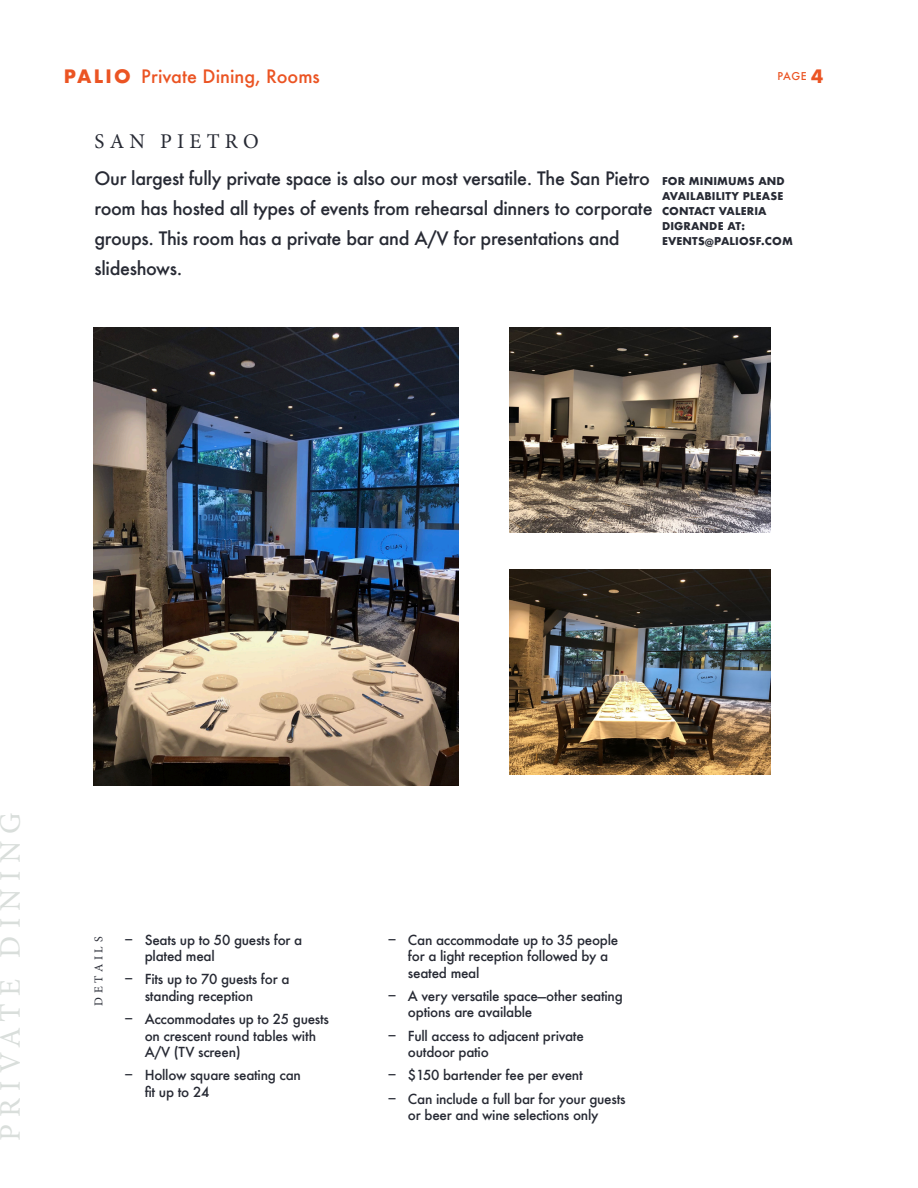
<style>
.page{position:relative;width:918px;height:1188px;background:#fff}
.page>*{position:absolute;margin:0;border:0;box-sizing:border-box;transform-origin:0 0}
.t1{font:30px "Minion Pro";letter-spacing:.245em;color:#d9dedb}
.H1_-_Course_titles{font:21px "Minion Pro";letter-spacing:.25em;color:#272a34}
.Intros__body__big{font:500 18px/30px "Futura";letter-spacing:-.02em;color:#272a34}
.t2{font:500 18px "Futura";color:#eb5423}
.t3{font:500 13.5px/16.5px "Futura";letter-spacing:-.02em;color:#272a34}
.H3_-_Vertical_type{font:12px "Minion Pro";letter-spacing:.31em;color:#272a34}
.Small_ALL_CAPS__cont{font:700 10.5px/15px "Futura";letter-spacing:.01em;color:#272a34}
.t4{font:500 10.5px "Futura";color:#eb5423}
.s1{font-weight:700}
.s2{font-weight:700;font-size:18px}
</style>
<div class="page">
<img style="left:94px;top:327px;width:365px;height:459px">
<img style="left:509px;top:327px;width:261px;height:205px">
<img style="left:509px;top:570px;width:261px;height:205px">
<h3 class="t2" style="left:64px;top:64px;width:258px"><span class="s1">PALIO</span> Private Dining, Rooms</h3>
<p class="t4" style="left:778px;top:69px;width:47px">PAGE <span class="s2">4</span></p>
<p class="H1_-_Course_titles" style="left:95px;top:128px;width:166px">SAN PIETRO</p>
<p class="Intros__body__big" style="left:94px;top:163px;width:560px">Our largest fully private space is also our most versatile. The San Pietro room has hosted all types of events from rehearsal dinners to corporate groups. This room has a private bar and A/V for presentations and slideshows.</p>
<p class="Small_ALL_CAPS__cont" style="left:662px;top:173px;width:132px">FOR MINIMUMS AND<br>AVAILABILITY PLEASE<br>CONTACT VALERIA<br>DIGRANDE AT:<br>EVENTS@PALIOSF.COM</p>
<h1 class="t1" style="left:-10px;top:1141px;width:331px;rotate:-90deg">PRIVATE DINING</h1>
<p class="H3_-_Vertical_type" style="left:91px;top:1006px;width:70px;rotate:-90deg">DETAILS</p>
<p class="t3" style="left:145px;top:931px;width:159px;text-indent:-20px">− Seats up to 50 guests for a plated meal</p>
<p class="t3" style="left:145px;top:971px;width:146px;text-indent:-20px">− Fits up to 70 guests for a standing reception</p>
<p class="t3" style="left:145px;top:1011px;width:186px;text-indent:-20px">− Accommodates up to 25 guests on crescent round tables with<br>A/V (TV screen)</p>
<p class="t3" style="left:145px;top:1067px;width:158px;text-indent:-20px">− Hollow square seating can fit up to 24</p>
<p class="t3" style="left:408px;top:931px;width:212px;text-indent:-20px">− Can accommodate up to 35 people for a light reception followed by a seated meal</p>
<p class="t3" style="left:408px;top:988px;width:216px;text-indent:-20px">− A very versatile space—other seating options are available</p>
<p class="t3" style="left:408px;top:1027px;width:177px;text-indent:-20px">− Full access to adjacent private outdoor patio</p>
<p class="t3" style="left:388px;top:1067px;width:197px">− $150 bartender fee per event</p>
<p class="t3" style="left:388px;top:1090px;width:239px;text-align:center">− Can include a full bar for your guests or beer and wine selections only</p>
</div>
